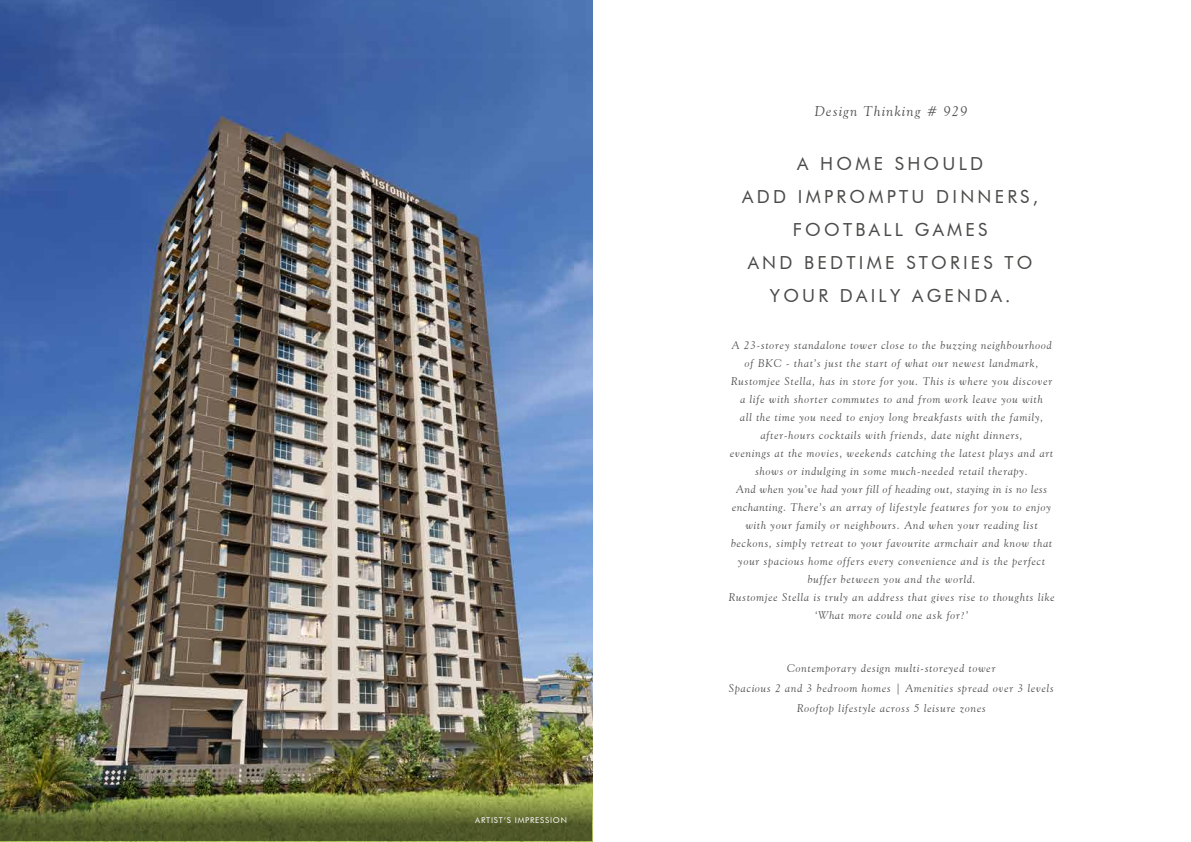
<style>
.page{position:relative;width:1191px;height:842px;background:#fff}
.page>*{position:absolute;margin:0;border:0;box-sizing:border-box;transform-origin:0 0}
.t1{font:18px/33px "Futura BT";letter-spacing:.18em;color:#4a4a49;text-align:center}
.t2{font:italic 14px "Goudy Old Style BT";letter-spacing:.1em;color:#4a4a49}
.t3{font:italic 11px/18px "Goudy Old Style BT";letter-spacing:.08em;color:#4a4a49;text-align:center}
.t4{font:8px "Futura BT";letter-spacing:.1em;color:#fff}
</style>
<div class="page">
<img style="left:0;top:1px;width:592px;height:840px">
<svg style="left:0;top:795px;width:591px;height:45px;background:#677235"></svg>
<p class="t4" style="left:475px;top:815px;width:93px">ARTIST’S IMPRESSION</p>
<p class="t2" style="left:814px;top:102px;width:154px">Design Thinking # 929</p>
<h1 class="t1" style="left:742px;top:147px;width:297px">A HOME SHOULD<br>ADD IMPROMPTU DINNERS,<br>FOOTBALL GAMES<br>AND BEDTIME STORIES TO<br>YOUR DAILY AGENDA.</h1>
<p class="t3" style="left:728px;top:336px;width:327px">A 23-storey standalone tower close to the buzzing neighbourhood of BKC - that’s just the start of what our newest landmark, Rustomjee Stella, has in store for you. This is where you discover a life with shorter commutes to and from work leave you with<br>all the time you need to enjoy long breakfasts with the family, after-hours cocktails with friends, date night dinners,<br>evenings at the movies, weekends catching the latest plays and art shows or indulging in some much-needed retail therapy.<br>And when you’ve had your fill of heading out, staying in is no less enchanting. There’s an array of lifestyle features for you to enjoy with your family or neighbours. And when your reading list beckons, simply retreat to your favourite armchair and know that your spacious home offers every convenience and is the perfect buffer between you and the world.<br>Rustomjee Stella is truly an address that gives rise to thoughts like ‘What more could one ask for?’</p>
<p class="t3" style="left:729px;top:658px;width:326px;line-height:20px">Contemporary design multi-storeyed tower<br>Spacious 2 and 3 bedroom homes | Amenities spread over 3 levels<br>Rooftop lifestyle across 5 leisure zones</p>
</div>
